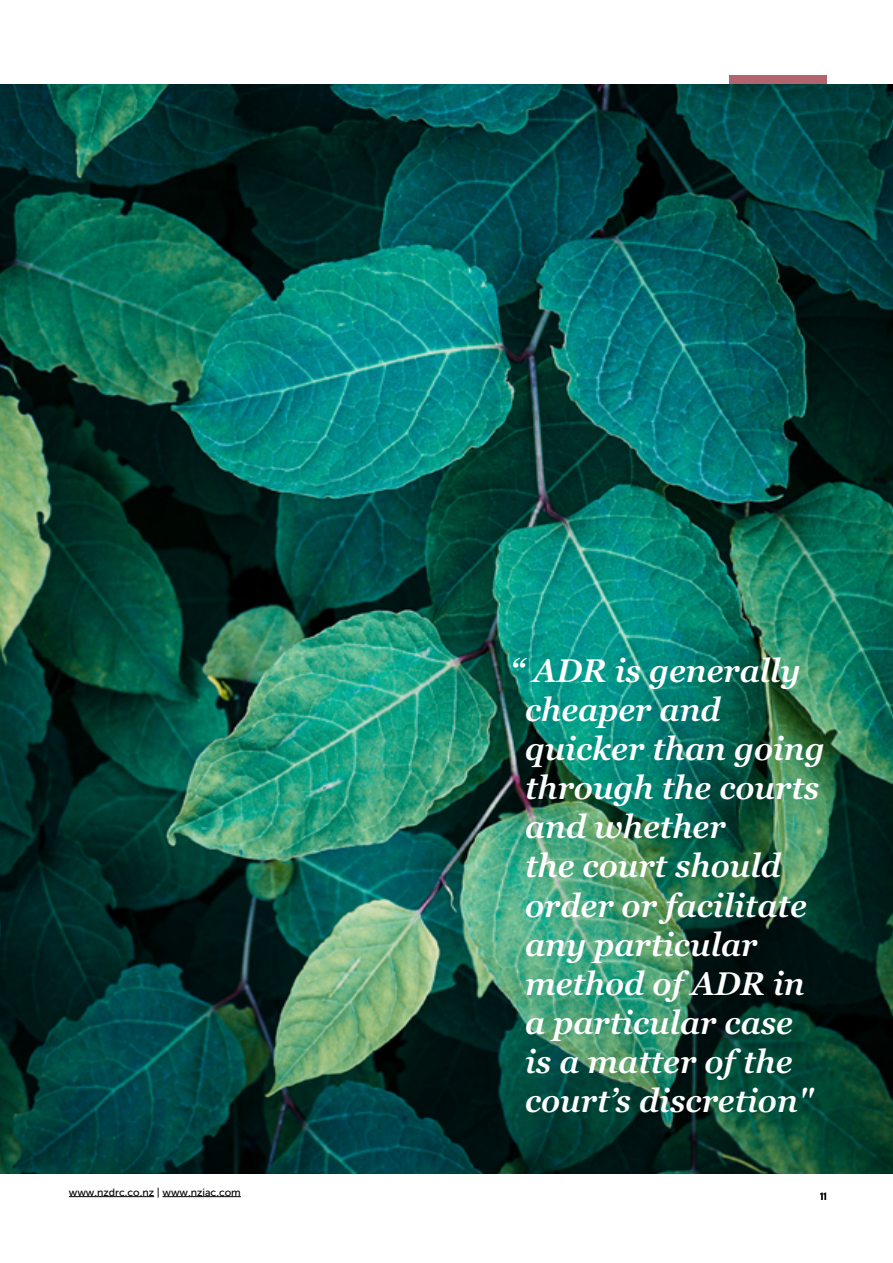
<style>
.page{position:relative;width:893px;height:1263px;background:#fff}
.page>*{position:absolute;margin:0;border:0;box-sizing:border-box;transform-origin:0 0}
.t1{font:italic 600 32.7px/39.2px "Georgia Pro";color:#fff}
.t2{font:10.5px "Museo Sans 500";color:#000}
.t3{font:700 10.5px "Bebas Neue Pro";color:#000}
</style>
<div class="page">
<hr style="left:68px;top:1173px;width:757px;height:1px;background:#000">
<div style="left:729px;top:76px;width:97px;height:19px;background:#b2656f"></div>
<hr style="left:69px;top:1196px;width:85px;height:1px;background:#000">
<hr style="left:163px;top:1196px;width:78px;height:1px;background:#000">
<img style="left:0;top:85px;width:893px;height:1088px">
<p class="t2" style="left:69px;top:1186px;width:174px">www.nzdrc.co.nz | www.nziac.com</p>
<p class="t1" style="left:525px;top:652px;width:301px;text-indent:-15px">“ ADR is generally cheaper and quicker than going through the courts and whether<br>the court should order or facilitate any particular method of ADR in a particular case is a matter of the court’s discretion"</p>
<p class="t3" style="left:820px;top:1190px;width:8px">11</p>
</div>
